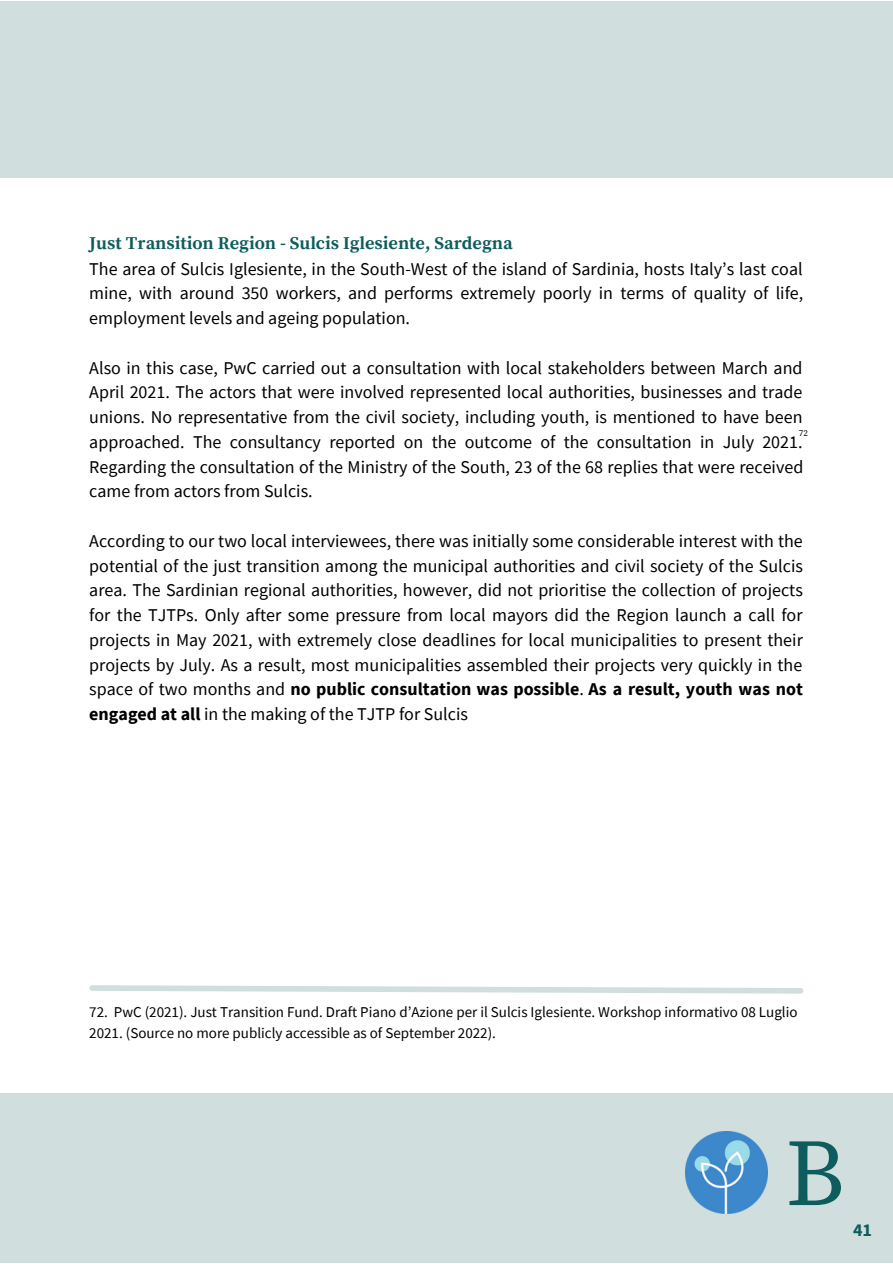
<style>
.page{position:relative;width:893px;height:1264px;background:#fff}
.page>*{position:absolute;margin:0;border:0;box-sizing:border-box;transform-origin:0 0}
.t1{font:95.1px "Source Serif Pro";color:#0e5c5d}
.t2{font:18px/24.8px "Source Sans Pro";color:#000;text-align:justify}
.t3{font:700 18px "Source Serif Pro";color:#0e5c5d}
.t4{font:700 18px "Source Sans Pro";color:#0e5c5d}
.t5{font:15px/20.2px "Source Sans Pro";color:#000}
.t6{font:9px "Source Serif Pro";color:#000}
.s1{font-weight:700}
</style>
<div class="page">
<div style="left:0;top:1px;width:892px;height:176px;background:#d0dfdd"></div>
<svg style="left:89px;top:985px;width:715px;height:9px"></svg>
<div style="left:0;top:1092px;width:892px;height:170px;background:#d0dfdd"></div>
<img style="left:685px;top:1131px;width:82px;height:82px">
<p class="t3" style="left:89px;top:232px;width:425px">Just Transition Region - Sulcis Iglesiente, Sardegna</p>
<p class="t2" style="left:89px;top:256px;width:715px">The area of Sulcis Iglesiente, in the South-West of the island of Sardinia, hosts Italy’s last coal mine, with around 350 workers, and performs extremely poorly in terms of quality of life, employment levels and ageing population.</p>
<p class="t2" style="left:89px;top:355px;width:715px">Also in this case, PwC carried out a consultation with local stakeholders between March and April 2021. The actors that were involved represented local authorities, businesses and trade unions. No representative from the civil society, including youth, is mentioned to have been approached. The consultancy reported on the outcome of the consultation in July 2021.<br>Regarding the consultation of the Ministry of the South, 23 of the 68 replies that were received came from actors from Sulcis.</p>
<p class="t2" style="left:89px;top:528px;width:715px">According to our two local interviewees, there was initially some considerable interest with the potential of the just transition among the municipal authorities and civil society of the Sulcis area. The Sardinian regional authorities, however, did not prioritise the collection of projects for the TJTPs. Only after some pressure from local mayors did the Region launch a call for projects in May 2021, with extremely close deadlines for local municipalities to present their projects by July. As a result, most municipalities assembled their projects very quickly in the space of two months and <span class="s1">no public consultation was possible</span>. <span class="s1">As a result, youth was not engaged at all</span> in the making of the TJTP for Sulcis</p>
<p class="t6" style="left:798px;top:428px;width:10px">72</p>
<p class="t5" style="left:89px;top:1001px;width:709px">72. PwC (2021). Just Transition Fund. Draft Piano d’Azione per il Sulcis Iglesiente. Workshop informativo 08 Luglio<br>2021. (Source no more publicly accessible as of September 2022).</p>
<h1 class="t1" style="left:785px;top:1117px;width:61px">B</h1>
<p class="t4" style="left:852px;top:1218px;width:20px">41</p>
</div>
